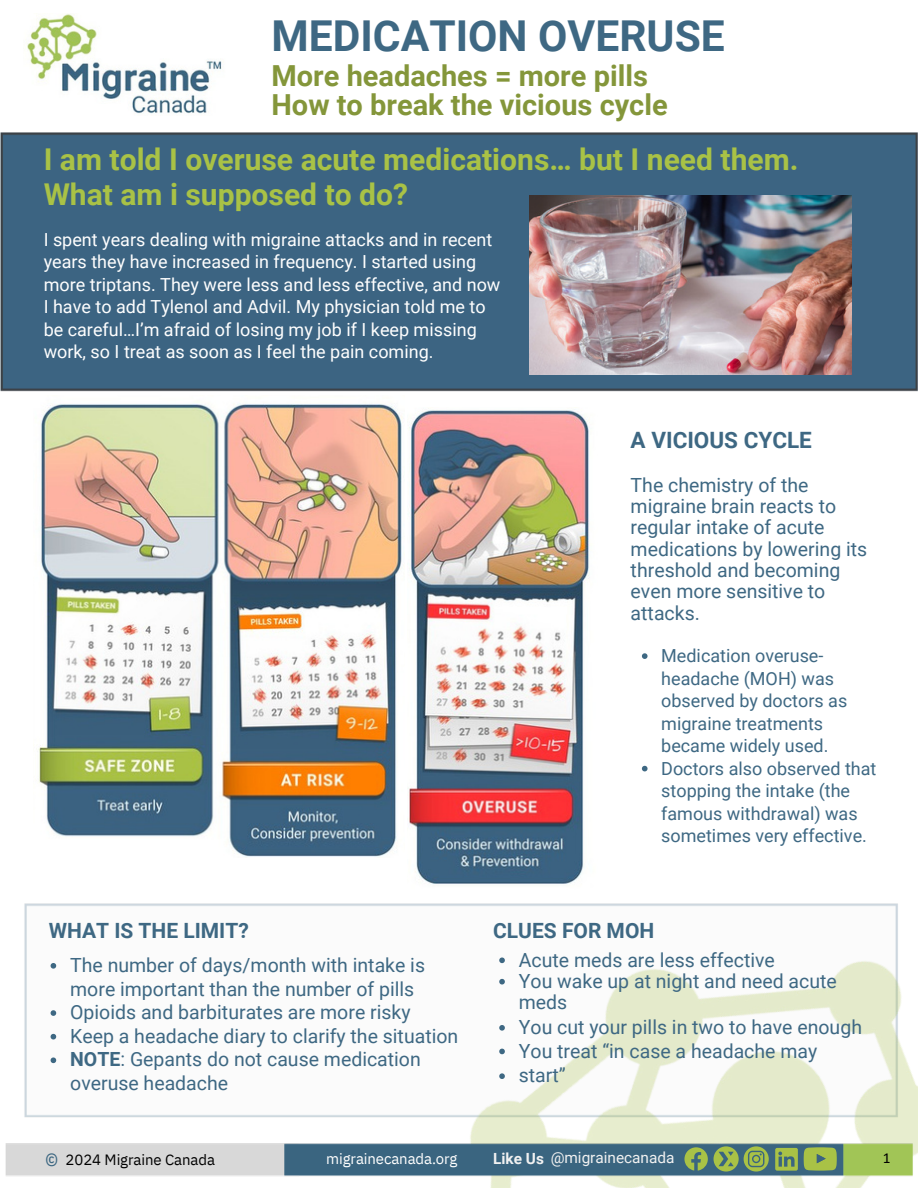
<style>
.page{position:relative;width:918px;height:1188px;background:#fff}
.page>*{position:absolute;margin:0;border:0;box-sizing:border-box;transform-origin:0 0}
.t1{font:700 42.6px "Roboto";color:#3e6883}
.t2{font:700 30px/34.8px "Roboto";color:#a9c246}
.t3{font:700 28.95px/29.2px "Roboto";color:#84963a}
.t4{font:700 22.5px "Roboto";color:#3e6883}
.t5{font:700 21px "Roboto";color:#3e6883}
.t6{font:19.5px/21.3px "Roboto";color:#3e6883}
.t7{font:18px/22.5px "Roboto";color:#fefefe}
.t8{font:18px/22.5px "Roboto";color:#3e6883}
.t9{font:15.45px "Roboto";color:#f1f1f1}
.t10{font:15.3px "Calibri";color:#000}
.t11{font:15px "IBM Plex Sans";letter-spacing:-.005em;color:#000}
.t12{font:15px "IBM Plex Sans";letter-spacing:-.005em;color:#fff}
.s1{font-weight:700}
.s2{font-family:"IBM Plex Sans Cond";font-size:18px;color:#3a6580}
</style>
<div class="page">
<img style="left:24px;top:903px;width:318px;height:215px">
<img style="left:342px;top:903px;width:576px;height:285px">
<img style="left:27px;top:14px;width:195px;height:100px">
<div style="left:0;top:132px;width:918px;height:260px;background:#3c6482"></div>
<img style="left:529px;top:195px;width:322px;height:179px">
<img style="left:38px;top:403px;width:366px;height:454px">
<img style="left:407px;top:410px;width:183px;height:474px">
<svg style="left:642px;top:653px;width:6px;height:6px"></svg>
<svg style="left:642px;top:766px;width:6px;height:5px"></svg>
<svg style="left:51px;top:963px;width:5px;height:6px"></svg>
<svg style="left:51px;top:1010px;width:5px;height:6px"></svg>
<svg style="left:51px;top:1034px;width:5px;height:5px"></svg>
<svg style="left:51px;top:1057px;width:5px;height:6px"></svg>
<svg style="left:499px;top:958px;width:6px;height:5px"></svg>
<svg style="left:499px;top:979px;width:6px;height:6px"></svg>
<svg style="left:499px;top:1025px;width:6px;height:6px"></svg>
<svg style="left:499px;top:1049px;width:6px;height:5px"></svg>
<svg style="left:499px;top:1073px;width:6px;height:6px"></svg>
<img style="left:5px;top:1136px;width:913px;height:46px">
<svg style="left:684px;top:1147px;width:24px;height:24px"></svg>
<svg style="left:804px;top:1147px;width:32px;height:24px"></svg>
<svg style="left:744px;top:1146px;width:24px;height:25px"></svg>
<svg style="left:775px;top:1148px;width:23px;height:22px"></svg>
<svg style="left:714px;top:1146px;width:24px;height:25px"></svg>
<h1 class="t1" style="left:272px;top:6px;width:455px">MEDICATION OVERUSE</h1>
<h3 class="t3" style="left:272px;top:60px;width:398px">More headaches = more pills<br>How to break the vicious cycle</h3>
<h2 class="t2" style="left:44px;top:141px;width:756px">I am told I overuse acute medications… but I need them.<br>What am i supposed to do?</h2>
<p class="t7" style="left:44px;top:227px;width:458px">I spent years dealing with migraine attacks and in recent years they have increased in frequency. I started using more triptans. They were less and less effective, and now I have to add Tylenol and Advil. My physician told me to be careful…I’m afraid of losing my job if I keep missing work, so I treat as soon as I feel the pain coming.</p>
<p class="t4" style="left:631px;top:424px;width:183px">A VICIOUS CYCLE</p>
<p class="t6" style="left:631px;top:473px;width:238px">The chemistry of the migraine brain reacts to regular intake of acute medications by lowering its threshold and becoming even more sensitive to attacks.</p>
<p class="t8" style="left:661px;top:644px;width:217px">Medication overuse&shy;headache (MOH) was observed by doctors as migraine treatments became widely used.<br>Doctors also observed that stopping the intake (the famous withdrawal) was sometimes very effective.</p>
<p class="t5" style="left:49px;top:916px;width:202px">WHAT IS THE LIMIT?</p>
<p class="t5" style="left:493px;top:916px;width:163px">CLUES FOR MOH</p>
<p class="t6" style="left:70px;top:952px;width:390px;line-height:23.7px">The number of days/month with intake is more important than the number of pills Opioids and barbiturates are more risky Keep a headache diary to clarify the situation <span class="s1">NOTE</span>: Gepants do not cause medication overuse headache</p>
<p class="t6" style="left:519px;top:948px;width:320px">Acute meds are less effective<br>You wake up at night and need acute meds</p>
<p class="t6" style="left:519px;top:1014px;width:345px;line-height:24.2px">You cut your pills in two to have enough<br>You treat “in case a headache may start”</p>
<p class="t11" style="left:46px;top:1149px;width:171px"><span class="s2">©</span> 2024 Migraine Canada</p>
<p class="t12" style="left:326px;top:1148px;width:133px">migrainecanada.org</p>
<p class="t9" style="left:493px;top:1147px;width:183px"><span class="s1">Like Us</span> @migrainecanada</p>
<p class="t10" style="left:883px;top:1147px;width:9px">1</p>
</div>
